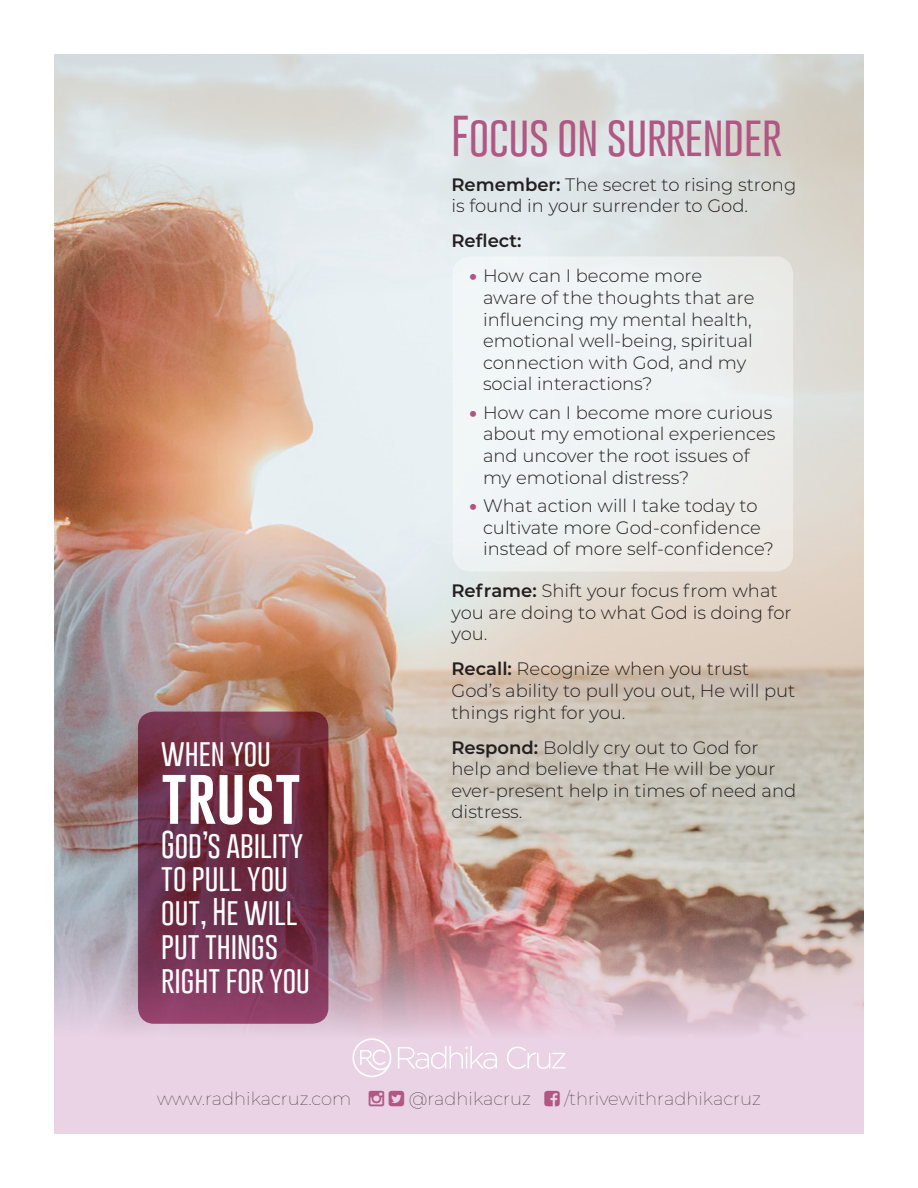
<style>
.page{position:relative;width:918px;height:1188px;background:#fff}
.page>*{position:absolute;margin:0;border:0;box-sizing:border-box;transform-origin:0 0}
.t1{font:57.75px "Gobold";color:#fff}
.t2{font:100 42px "Gobold";color:#b05783}
.t3{font:100 28.2px/33.9px "Gobold";color:#fff}
.t4{font:300 18px/21.6px "Montserrat";color:#231f20}
.t5{font:100 18px "Montserrat";color:#231f20}
.t6{font:600 18px "Montserrat";color:#231f20}
.s1{font-weight:600}
.s2{font-weight:900;color:#b05483}
</style>
<div class="page">
<img style="left:54px;top:54px;width:810px;height:1080px">
<div style="left:453px;top:256px;width:340px;height:316px;background:linear-gradient(to right,#f1f7fa,#ebebe8);border-radius:18px"></div>
<svg style="left:138px;top:712px;width:190px;height:312px"></svg>
<svg style="left:398px;top:1046px;width:99px;height:23px"></svg>
<svg style="left:507px;top:1047px;width:58px;height:22px"></svg>
<svg style="left:352px;top:1038px;width:39px;height:39px"></svg>
<svg style="left:369px;top:1091px;width:35px;height:15px"></svg>
<svg style="left:544px;top:1091px;width:16px;height:15px"></svg>
<p class="t3" style="left:161px;top:736px;width:111px">when you</p>
<p class="t1" style="left:161px;top:759px;width:141px">TRUST</p>
<p class="t3" style="left:161px;top:827px;width:150px">God’s ability to pull you out, He will put things right for you</p>
<p class="t2" style="left:452px;top:108px;width:332px">Focus on surrender</p>
<p class="t4" style="left:452px;top:173px;width:346px"><span class="s1">Remember:</span> The secret to rising strong is found in your surrender to God.</p>
<p class="t6" style="left:452px;top:228px;width:72px">Reflect:</p>
<p class="t4" style="left:483px;top:265px;width:273px;text-indent:-14px"><span class="s2">•</span> How can I become more aware of the thoughts that are influencing my mental health, emotional well-being, spiritual connection with God, and my social interactions?</p>
<p class="t4" style="left:483px;top:401px;width:294px;text-indent:-14px"><span class="s2">•</span> How can I become more curious about my emotional experiences and uncover the root issues of my emotional distress?</p>
<p class="t4" style="left:483px;top:494px;width:293px;text-indent:-14px"><span class="s2">•</span> What action will I take today to cultivate more God-confidence instead of more self-confidence?</p>
<p class="t4" style="left:452px;top:579px;width:342px"><span class="s1">Reframe:</span> Shift your focus from what you are doing to what God is doing for you.</p>
<p class="t4" style="left:452px;top:658px;width:345px"><span class="s1">Recall:</span> Recognize when you trust<br>God’s ability to pull you out, He will put things right for you.</p>
<p class="t4" style="left:452px;top:736px;width:346px"><span class="s1">Respond:</span> Boldly cry out to God for help and believe that He will be your ever-present help in times of need and distress.</p>
<p class="t5" style="left:157px;top:1087px;width:196px">www.radhikacruz.com</p>
<p class="t5" style="left:409px;top:1087px;width:124px">@radhikacruz</p>
<p class="t5" style="left:564px;top:1087px;width:198px">/thrivewithradhikacruz</p>
</div>
